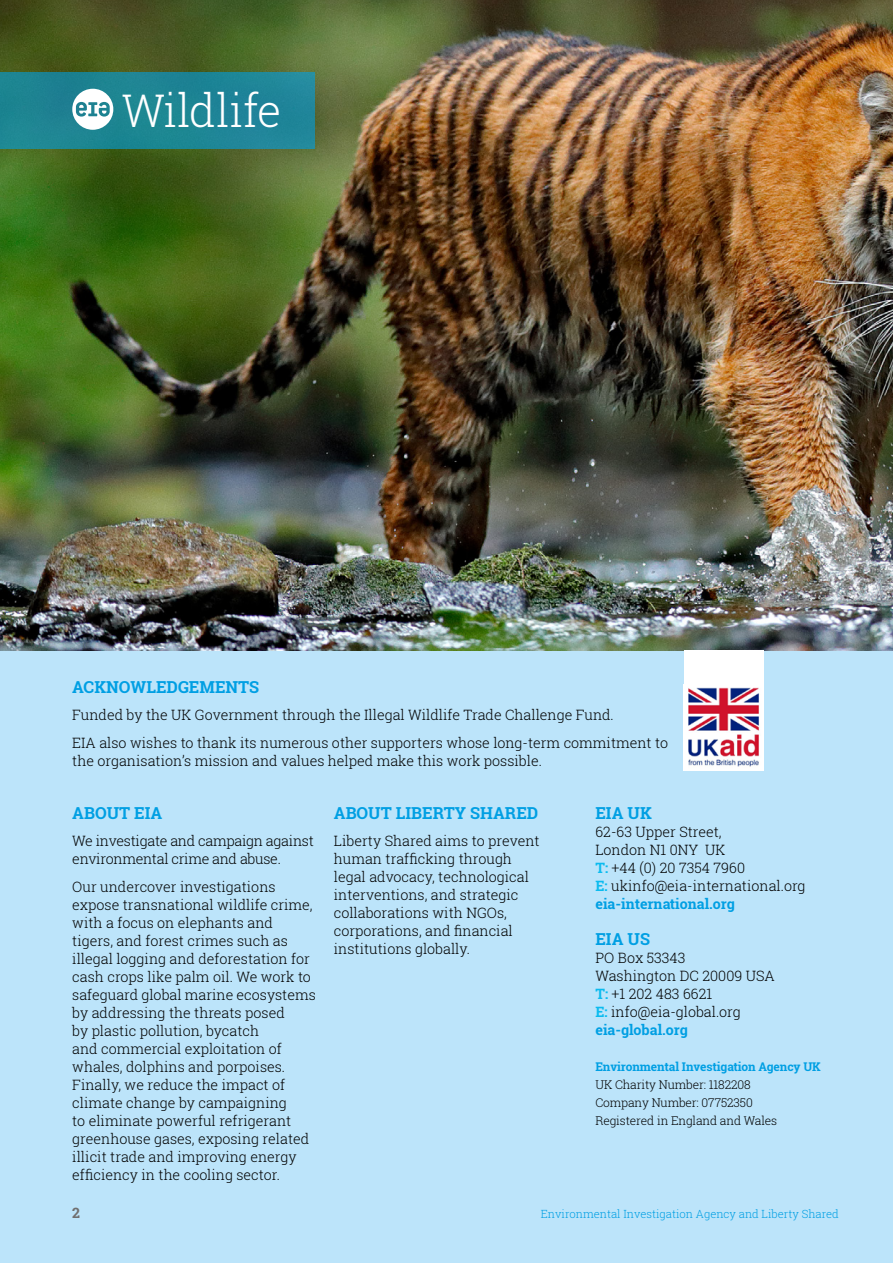
<style>
.page{position:relative;width:893px;height:1263px;background:#fff}
.page>*{position:absolute;margin:0;border:0;box-sizing:border-box;transform-origin:0 0}
.t1{font:300 45px "Roboto Slab";letter-spacing:-.01em;color:#fff}
.t2{font:700 16.5px "Roboto Slab";color:#009fe3}
.t3{font:300 14.25px/18px "Roboto Slab";color:#000}
.t4{font:300 14.25px/18px "Roboto Slab";letter-spacing:-.02em;color:#000}
.t5{font:700 14.25px "Roboto Slab";color:#706f6f}
.t6{font:300 12px/18px "Roboto Slab";letter-spacing:-.01em;color:#000}
.t7{font:700 12px "Roboto Slab";letter-spacing:-.01em;color:#009fe3}
.t8{font:300 11.25px "Roboto Slab";color:#009fe3}
.s1{font-weight:700;color:#0bbbef}
.s2{font-weight:700;color:#009fe3}
</style>
<div class="page">
<div style="left:0;top:639px;width:893px;height:624px;background:#bce4fa"></div>
<img style="left:0;top:0;width:893px;height:651px">
<div style="left:0;top:72px;width:315px;height:77px;background:#1e8594"></div>
<svg style="left:72px;top:89px;width:41px;height:41px"></svg>
<div style="left:684px;top:651px;width:80px;height:119px;background:#fff"></div>
<img style="left:688px;top:687px;width:71px;height:80px">
<h1 class="t1" style="left:122px;top:80px;width:161px">Wildlife</h1>
<p class="t2" style="left:72px;top:676px;width:188px">ACKNOWLEDGEMENTS</p>
<p class="t3" style="left:72px;top:701px;width:597px;line-height:27.8px">Funded by the UK Government through the Illegal Wildlife Trade Challenge Fund.<br>EIA also wishes to thank its numerous other supporters whose long-term commitment to</p>
<p class="t3" style="left:72px;top:751px;width:471px">the organisation’s mission and values helped make this work possible.</p>
<p class="t2" style="left:72px;top:802px;width:92px">ABOUT EIA</p>
<p class="t4" style="left:72px;top:832px;width:243px">We investigate and campaign against environmental crime and abuse.</p>
<p class="t3" style="left:72px;top:877px;width:245px">Our undercover investigations expose transnational wildlife crime, with a focus on elephants and tigers, and forest crimes such as illegal logging and deforestation for cash crops like palm oil. We work to safeguard global marine ecosystems by addressing the threats posed<br>by plastic pollution, bycatch<br>and commercial exploitation of whales, dolphins and porpoises.<br>Finally, we reduce the impact of climate change by campaigning<br>to eliminate powerful refrigerant greenhouse gases, exposing related illicit trade and improving energy efficiency in the cooling sector.</p>
<p class="t2" style="left:334px;top:802px;width:206px">ABOUT LIBERTY SHARED</p>
<p class="t3" style="left:334px;top:832px;width:207px">Liberty Shared aims to prevent human trafficking through legal advocacy, technological interventions, and strategic collaborations with NGOs, corporations, and financial institutions globally.</p>
<p class="t2" style="left:595px;top:802px;width:58px">EIA UK</p>
<p class="t3" style="left:595px;top:823px;width:212px">62-63 Upper Street,<br>London N1 0NY UK<br><span class="s1">T:</span> +44 (0) 20 7354 7960<br><span class="s1">E:</span> ukinfo@eia-international.org <span class="s2">eia-international.org</span></p>
<p class="t2" style="left:595px;top:928px;width:56px">EIA US</p>
<p class="t3" style="left:595px;top:949px;width:181px">PO Box 53343<br>Washington DC 20009 USA<br><span class="s1">T:</span> +1 202 483 6621<br><span class="s1">E:</span> info@eia-global.org <span class="s2">eia-global.org</span></p>
<p class="t7" style="left:595px;top:1059px;width:227px">Environmental Investigation Agency UK</p>
<p class="t6" style="left:595px;top:1076px;width:183px">UK Charity Number: 1182208<br>Company Number: 07752350<br>Registered in England and Wales</p>
<p class="t5" style="left:72px;top:1203px;width:9px">2</p>
<p class="t8" style="left:541px;top:1206px;width:300px">Environmental Investigation Agency and Liberty Shared</p>
</div>
